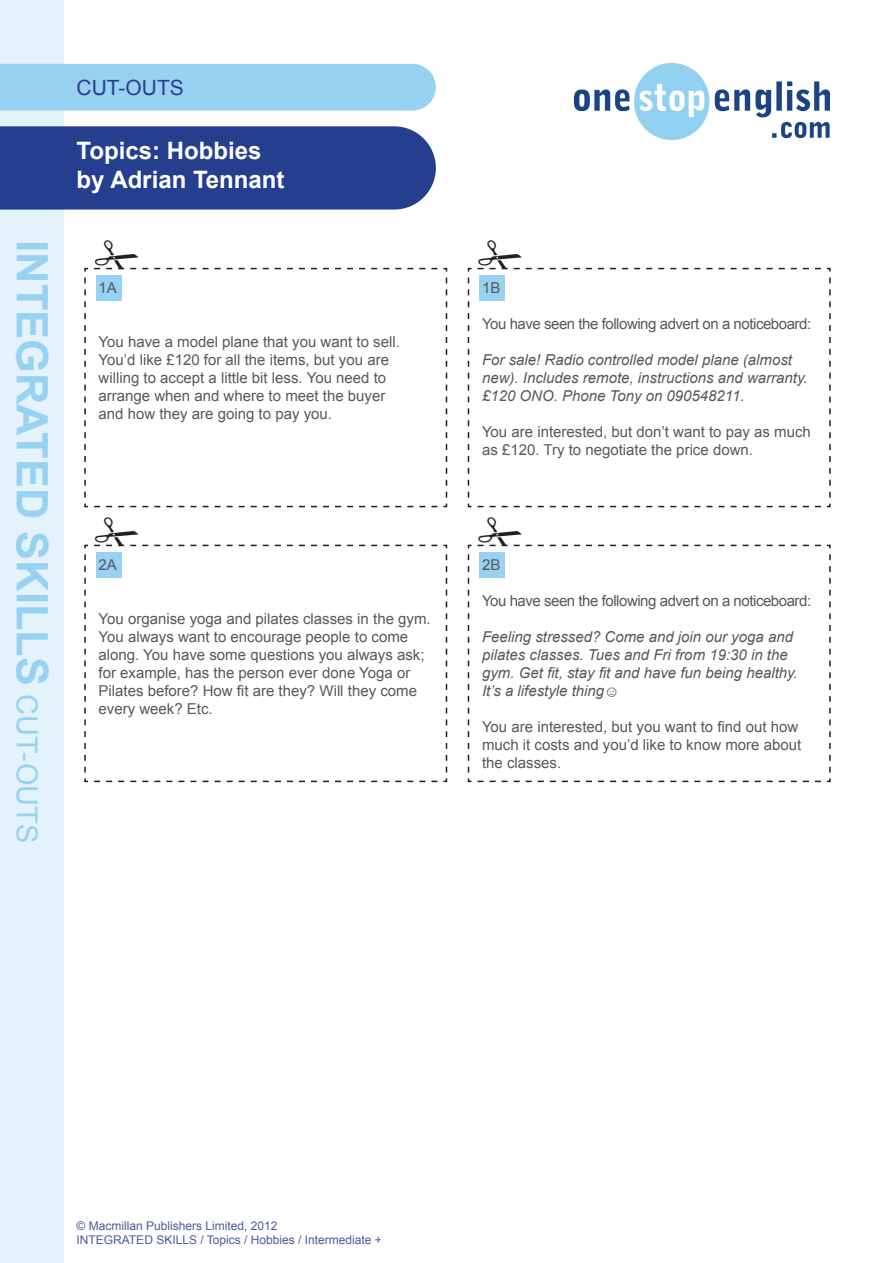
<style>
.page{position:relative;width:893px;height:1263px;background:#fff}
.page>*{position:absolute;margin:0;border:0;box-sizing:border-box;transform-origin:0 0}
.t1{font:700 43.35px "Arial";color:#97d2f2}
.t2{font:700 24px "Arial";color:#fff}
.t3{font:21px "Arial";color:#253f8e}
.Body_Arial{font:15px/18px "Arial";color:#57585a}
.Body_Arial-2{font:italic 15px/18px "Arial";color:#57585a}
.Body_Arial-3{font:15px "Arial";letter-spacing:-.03em;color:#57585a}
.t4{font:12px "Arial";color:#4d5a9e}
.s1{font-weight:400;font-size:28.95px}
</style>
<div class="page">
<div style="left:0;top:0;width:64px;height:1263px;background:#e3f2fb"></div>
<img style="left:575px;top:64px;width:254px;height:75px">
<div style="left:0;top:126px;width:436px;height:84px;background:#253f8e"></div>
<div style="left:0;top:64px;width:436px;height:47px;background:#97d2f2"></div>
<svg style="left:84px;top:267px;width:364px;height:241px"></svg>
<svg style="left:84px;top:544px;width:364px;height:239px"></svg>
<svg style="left:467px;top:267px;width:364px;height:241px"></svg>
<svg style="left:467px;top:544px;width:364px;height:239px"></svg>
<svg style="left:91px;top:267px;width:346px;height:2px"></svg>
<svg style="left:91px;top:544px;width:346px;height:2px"></svg>
<svg style="left:474px;top:267px;width:347px;height:2px"></svg>
<svg style="left:474px;top:544px;width:347px;height:2px"></svg>
<p class="t1" style="left:61px;top:240px;width:604px;rotate:90deg">INTEGRATED SKILLS <span class="s1">CUT-OUTS</span></p>
<p class="t3" style="left:77px;top:74px;width:109px">CUT-OUTS</p>
<p class="t2" style="left:77px;top:135px;width:186px">Topics: Hobbies</p>
<p class="t2" style="left:77px;top:164px;width:210px">by Adrian Tennant</p>
<p class="Body_Arial" style="left:99px;top:279px;width:20px">1A</p>
<p class="Body_Arial" style="left:99px;top:333px;width:303px">You have a model plane that you want to sell.<br>You’d like £120 for all the items, but you are willing to accept a little bit less. You need to arrange when and where to meet the buyer and how they are going to pay you.</p>
<p class="Body_Arial" style="left:99px;top:556px;width:20px">2A</p>
<p class="Body_Arial" style="left:99px;top:610px;width:334px">You organise yoga and pilates classes in the gym.<br>You always want to encourage people to come along. You have some questions you always ask; for example, has the person ever done Yoga or Pilates before? How fit are they? Will they come every week? Etc.</p>
<p class="Body_Arial" style="left:482px;top:279px;width:20px">1B</p>
<p class="Body_Arial-3" style="left:482px;top:314px;width:331px">You have seen the following advert on a noticeboard:</p>
<p class="Body_Arial-2" style="left:482px;top:351px;width:327px">For sale! Radio controlled model plane (almost new). Includes remote, instructions and warranty. £120 ONO. Phone Tony on 090548211.</p>
<p class="Body_Arial" style="left:482px;top:423px;width:330px">You are interested, but don’t want to pay as much as £120. Try to negotiate the price down.</p>
<p class="Body_Arial" style="left:482px;top:556px;width:20px">2B</p>
<p class="Body_Arial-3" style="left:482px;top:591px;width:331px">You have seen the following advert on a noticeboard:</p>
<p class="Body_Arial-2" style="left:482px;top:628px;width:317px">Feeling stressed? Come and join our yoga and pilates classes. Tues and Fri from 19:30 in the gym. Get fit, stay fit and have fun being healthy.<br>It’s a lifestyle thing☺</p>
<p class="Body_Arial" style="left:482px;top:718px;width:321px">You are interested, but you want to find out how much it costs and you’d like to know more about the classes.</p>
<p class="t4" style="left:77px;top:1218px;width:202px">© Macmillan Publishers Limited, 2012</p>
<p class="t4" style="left:77px;top:1232px;width:307px">INTEGRATED SKILLS / Topics / Hobbies / Intermediate +</p>
</div>
